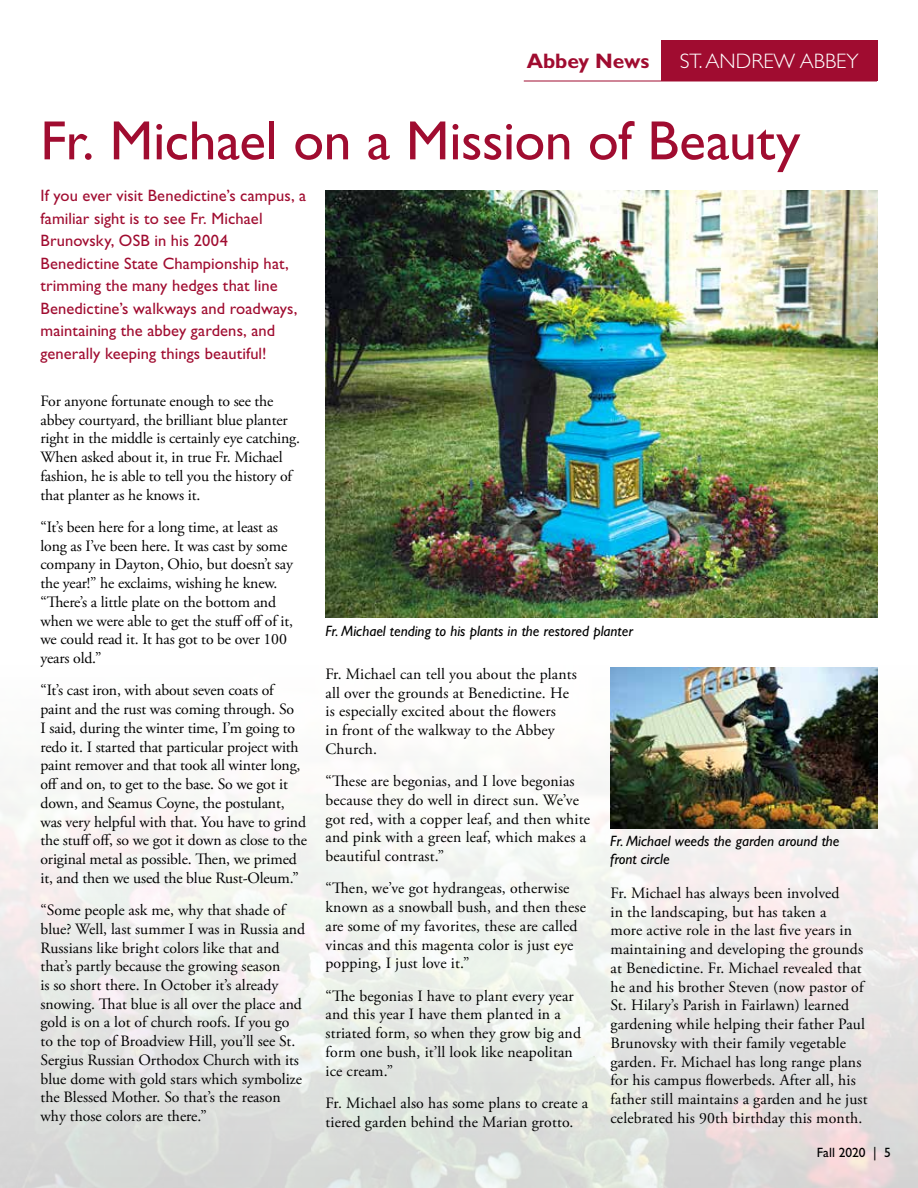
<style>
.page{position:relative;width:918px;height:1188px;background:#fff}
.page>*{position:absolute;margin:0;border:0;box-sizing:border-box;transform-origin:0 0}
.t1{font:55.5px "Gill Sans Std";letter-spacing:-.005em;color:#a00c30}
.t2{font:300 21px "Gill Sans Std";color:#fff}
.t3{font:700 21px "Gill Sans Std";color:#a00c30}
.t4{font:16.5px/22.5px "Gill Sans Std";letter-spacing:.005em;color:#a00c30}
.t5{font:15.75px/18.8px "Adobe Garamond Pro";color:#000}
.t6{font:italic 15px/18px "Gill Sans Std";color:#000}
.t7{font:13.5px "Gill Sans Std";color:#000}
</style>
<div class="page">
<hr style="left:524px;top:81px;width:353px;height:1px;background:#a00c30">
<div style="left:661px;top:40px;width:217px;height:41px;background:#a00c30"></div>
<img style="left:610px;top:667px;width:268px;height:162px">
<img style="left:326px;top:190px;width:552px;height:428px">
<h2 class="t3" style="left:527px;top:49px;width:124px">Abbey News</h2>
<h2 class="t2" style="left:680px;top:49px;width:181px">ST. ANDREW ABBEY</h2>
<h1 class="t1" style="left:40px;top:109px;width:762px">Fr. Michael on a Mission of Beauty</h1>
<p class="t4" style="left:40px;top:185px;width:267px">If you ever visit Benedictine’s campus, a familiar sight is to see Fr. Michael Brunovsky, OSB in his 2004<br>Benedictine State Championship hat, trimming the many hedges that line Benedictine’s walkways and roadways, maintaining the abbey gardens, and generally keeping things beautiful!</p>
<p class="t5" style="left:40px;top:392px;width:261px">For anyone fortunate enough to see the abbey courtyard, the brilliant blue planter right in the middle is certainly eye catching.<br>When asked about it, in true Fr. Michael fashion, he is able to tell you the history of that planter as he knows it.</p>
<p class="t5" style="left:40px;top:518px;width:254px">“It’s been here for a long time, at least as long as I’ve been here. It was cast by some company in Dayton, Ohio, but doesn’t say the year!” he exclaims, wishing he knew. “There’s a little plate on the bottom and when we were able to get the stuff off of it, we could read it. It has got to be over 100 years old.”</p>
<p class="t5" style="left:40px;top:682px;width:268px">“It’s cast iron, with about seven coats of paint and the rust was coming through. So<br>I said, during the winter time, I’m going to redo it. I started that particular project with paint remover and that took all winter long, off and on, to get to the base. So we got it down, and Seamus Coyne, the postulant, was very helpful with that. You have to grind the stuff off, so we got it down as close to the original metal as possible. Then, we primed it, and then we used the blue Rust-Oleum.”</p>
<p class="t5" style="left:40px;top:901px;width:266px">“Some people ask me, why that shade of blue? Well, last summer I was in Russia and Russians like bright colors like that and that’s partly because the growing season<br>is so short there. In October it’s already snowing. That blue is all over the place and gold is on a lot of church roofs. If you go to the top of Broadview Hill, you’ll see St.<br>Sergius Russian Orthodox Church with its blue dome with gold stars which symbolize the Blessed Mother. So that’s the reason why those colors are there.”</p>
<p class="t6" style="left:326px;top:622px;width:309px">Fr. Michael tending to his plants in the restored planter</p>
<p class="t5" style="left:326px;top:665px;width:253px">Fr. Michael can tell you about the plants all over the grounds at Benedictine. He is especially excited about the flowers<br>in front of the walkway to the Abbey<br>Church.</p>
<p class="t5" style="left:326px;top:772px;width:266px">“These are begonias, and I love begonias because they do well in direct sun. We’ve got red, with a copper leaf, and then white and pink with a green leaf, which makes a beautiful contrast.”</p>
<p class="t5" style="left:326px;top:880px;width:262px">“Then, we’ve got hydrangeas, otherwise known as a snowball bush, and then these are some of my favorites, these are called vincas and this magenta color is just eye popping, I just love it.”</p>
<p class="t5" style="left:326px;top:987px;width:257px">“The begonias I have to plant every year and this year I have them planted in a striated form, so when they grow big and form one bush, it’ll look like neapolitan ice cream.”</p>
<p class="t5" style="left:326px;top:1094px;width:264px">Fr. Michael also has some plans to create a tiered garden behind the Marian grotto.</p>
<p class="t6" style="left:610px;top:832px;width:231px">Fr. Michael weeds the garden around the front circle</p>
<p class="t5" style="left:610px;top:884px;width:259px">Fr. Michael has always been involved<br>in the landscaping, but has taken a<br>more active role in the last five years in maintaining and developing the grounds at Benedictine. Fr. Michael revealed that he and his brother Steven (now pastor of St. Hilary’s Parish in Fairlawn) learned gardening while helping their father Paul Brunovsky with their family vegetable garden. Fr. Michael has long range plans for his campus flowerbeds. After all, his father still maintains a garden and he just celebrated his 90th birthday this month.</p>
<p class="t7" style="left:817px;top:1144px;width:76px">Fall 2020 | 5</p>
</div>
